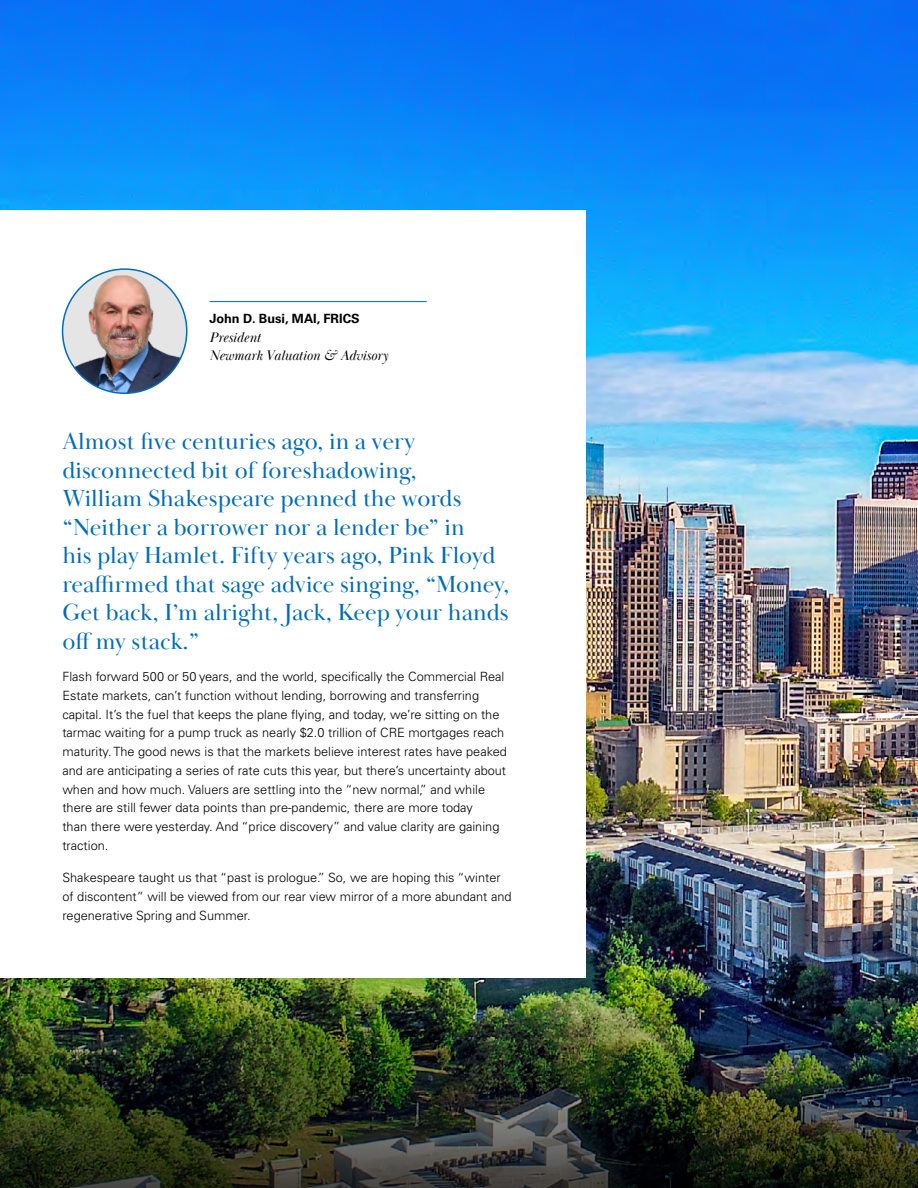
<style>
.page{position:relative;width:918px;height:1188px;background:#fff}
.page>*{position:absolute;margin:0;border:0;box-sizing:border-box;transform-origin:0 0}
.t1{font:24px/28.5px "Baskerville Display PT";color:#026bb6}
.t2{font:italic 14.25px/18.8px "Baskerville Display PT";color:#000}
.t3{font:300 12.75px/18.8px "Univers LT Pro 45";color:#000}
.t4{font:700 12.75px "Univers LT Pro 65";color:#000}
</style>
<div class="page">
<img style="left:0;top:0;width:918px;height:770px">
<img style="left:0;top:770px;width:918px;height:418px">
<div style="left:0;top:210px;width:586px;height:768px;background:#fff"></div>
<hr style="left:210px;top:301px;width:217px;height:1px;background:#026bb6">
<img style="left:63px;top:273px;width:122px;height:120px">
<div style="left:62px;top:268px;width:126px;height:126px;border:2px solid #006bb6;border-radius:50%"></div>
<p class="t4" style="left:210px;top:309px;width:152px">John D. Busi, MAI, FRICS</p>
<p class="t2" style="left:210px;top:328px;width:180px">President<br>Newmark Valuation &amp; Advisory</p>
<p class="t1" style="left:62px;top:428px;width:449px">Almost five centuries ago, in a very disconnected bit of foreshadowing,<br>William Shakespeare penned the words “Neither a borrower nor a lender be” in<br>his play Hamlet. Fifty years ago, Pink Floyd reaffirmed that sage advice singing, “Money, Get back, I’m alright, Jack, Keep your hands off my stack.”</p>
<p class="t3" style="left:62px;top:667px;width:446px">Flash forward 500 or 50 years, and the world, specifically the Commercial Real Estate markets, can’t function without lending, borrowing and transferring capital. It’s the fuel that keeps the plane flying, and today, we’re sitting on the tarmac waiting for a pump truck as nearly $2.0 trillion of CRE mortgages reach maturity. The good news is that the markets believe interest rates have peaked and are anticipating a series of rate cuts this year, but there’s uncertainty about when and how much. Valuers are settling into the “new normal,” and while there are still fewer data points than pre-pandemic, there are more today<br>than there were yesterday. And “price discovery” and value clarity are gaining traction.</p>
<p class="t3" style="left:62px;top:868px;width:451px">Shakespeare taught us that “past is prologue.” So, we are hoping this “winter of discontent” will be viewed from our rear view mirror of a more abundant and regenerative Spring and Summer.</p>
</div>
